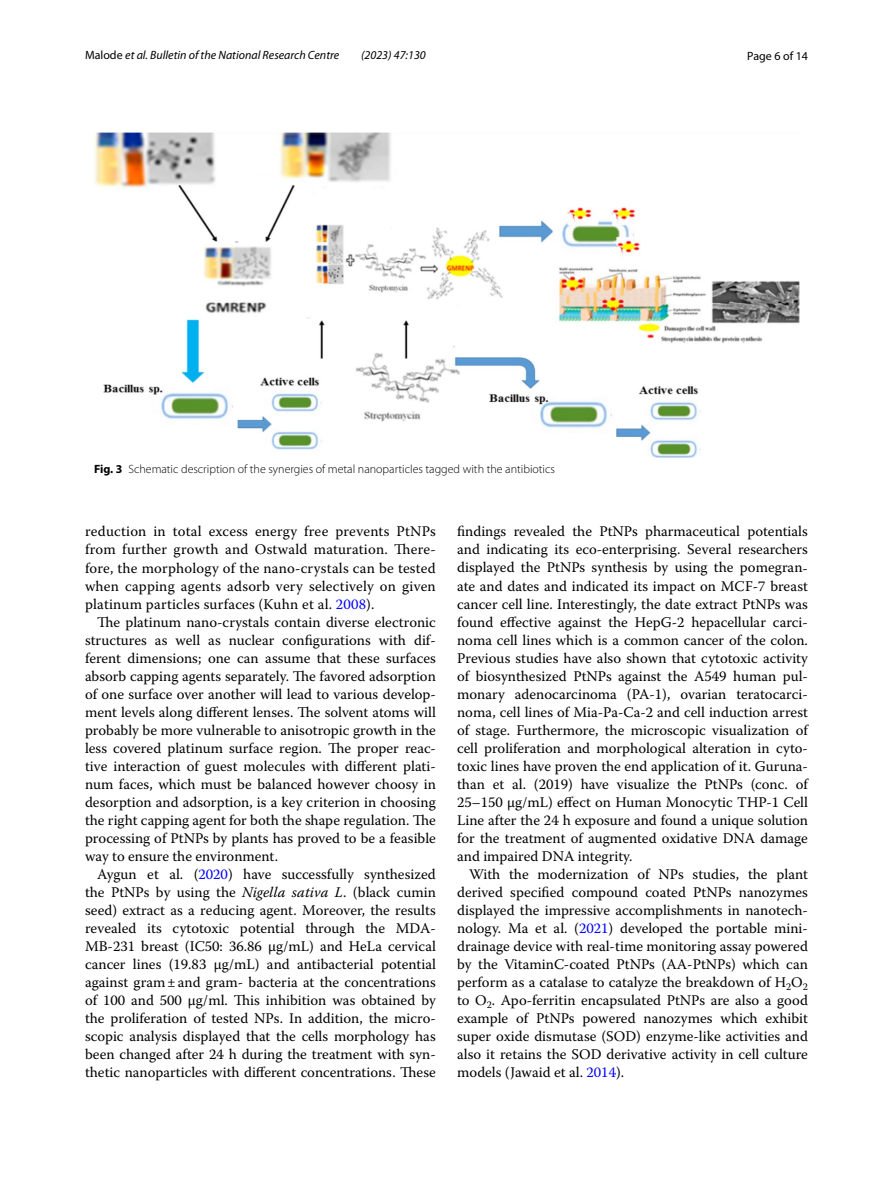
<style>
.page{position:relative;width:893px;height:1187px;background:#fff}
.page>*{position:absolute;margin:0;border:0;box-sizing:border-box;transform-origin:0 0}
.t1{font:14.7px/18px "Warnock Pro";color:#000;text-align:justify}
.t2{font:300 12px "Myriad Pro";color:#000}
.t3{font:italic 12px "Myriad Pro";color:#000}
.t4{font:12px "Myriad Pro";color:#000}
.s1{font-style:normal}
.s2{font-weight:700}
.s3{color:#00f}
.s4{font-style:italic}
</style>
<div class="page">
<img style="left:94px;top:133px;width:705px;height:325px">
<p class="t3" style="left:85px;top:48px;width:256px"><span class="s1">Malode</span> et al. Bulletin of the National Research Centre</p>
<p class="t3" style="left:361px;top:48px;width:66px">(2023) 47:130</p>
<p class="t4" style="left:747px;top:48px;width:62px">Page 6 of 14</p>
<p class="t2" style="left:94px;top:462px;width:462px"><span class="s2">Fig. 3</span> Schematic description of the synergies of metal nanoparticles tagged with the antibiotics</p>
<p class="t1" style="left:85px;top:522px;width:352px">reduction in total excess energy free prevents PtNPs from further growth and Ostwald maturation. There&shy;fore, the morphology of the nano-crystals can be tested when capping agents adsorb very selectively on given platinum particles surfaces (Kuhn et al. <span class="s3">2008</span>).</p>
<p class="t1" style="left:85px;top:612px;width:352px;text-indent:12px">The platinum nano-crystals contain diverse electronic structures as well as nuclear configurations with dif&shy;ferent dimensions; one can assume that these surfaces absorb capping agents separately. The favored adsorption of one surface over another will lead to various develop&shy;ment levels along different lenses. The solvent atoms will probably be more vulnerable to anisotropic growth in the less covered platinum surface region. The proper reac&shy;tive interaction of guest molecules with different plati&shy;num faces, which must be balanced however choosy in desorption and adsorption, is a key criterion in choosing the right capping agent for both the shape regulation. The processing of PtNPs by plants has proved to be a feasible way to ensure the environment.</p>
<p class="t1" style="left:85px;top:864px;width:352px;text-indent:12px">Aygun et al. (<span class="s3">2020</span>) have successfully synthesized the PtNPs by using the <span class="s4">Nigella sativa L</span>. (black cumin seed) extract as a reducing agent. Moreover, the results revealed its cytotoxic potential through the MDA-MB-231 breast (IC50: 36.86 μg/mL) and HeLa cervical cancer lines (19.83 μg/mL) and antibacterial potential against gram±and gram- bacteria at the concentrations of 100 and 500 μg/ml. This inhibition was obtained by the proliferation of tested NPs. In addition, the micro&shy;scopic analysis displayed that the cells morphology has been changed after 24 h during the treatment with syn&shy;thetic nanoparticles with different concentrations. These</p>
<p class="t1" style="left:457px;top:522px;width:352px">findings revealed the PtNPs pharmaceutical potentials and indicating its eco-enterprising. Several researchers displayed the PtNPs synthesis by using the pomegran&shy;ate and dates and indicated its impact on MCF-7 breast cancer cell line. Interestingly, the date extract PtNPs was found effective against the HepG-2 hepacellular carci&shy;noma cell lines which is a common cancer of the colon.<br>Previous studies have also shown that cytotoxic activity of biosynthesized PtNPs against the A549 human pul&shy;monary adenocarcinoma (PA-1), ovarian teratocarci&shy;noma, cell lines of Mia-Pa-Ca-2 and cell induction arrest of stage. Furthermore, the microscopic visualization of cell proliferation and morphological alteration in cyto&shy;toxic lines have proven the end application of it. Guruna&shy;than et al. (2019) have visualize the PtNPs (conc. of 25–150 µg/mL) effect on Human Monocytic THP-1 Cell Line after the 24 h exposure and found a unique solution for the treatment of augmented oxidative DNA damage and impaired DNA integrity.</p>
<p class="t1" style="left:457px;top:864px;width:352px;text-indent:12px">With the modernization of NPs studies, the plant derived specified compound coated PtNPs nanozymes displayed the impressive accomplishments in nanotech&shy;nology. Ma et al. (<span class="s3">2021</span>) developed the portable mini&shy;drainage device with real-time monitoring assay powered by the VitaminC-coated PtNPs (AA-PtNPs) which can perform as a catalase to catalyze the breakdown of H<sub>2</sub>O<sub>2 </sub>to O<sub>2</sub>. Apo-ferritin encapsulated PtNPs are also a good example of PtNPs powered nanozymes which exhibit super oxide dismutase (SOD) enzyme-like activities and also it retains the SOD derivative activity in cell culture models (Jawaid et al. <span class="s3">2014</span>).</p>
</div>
